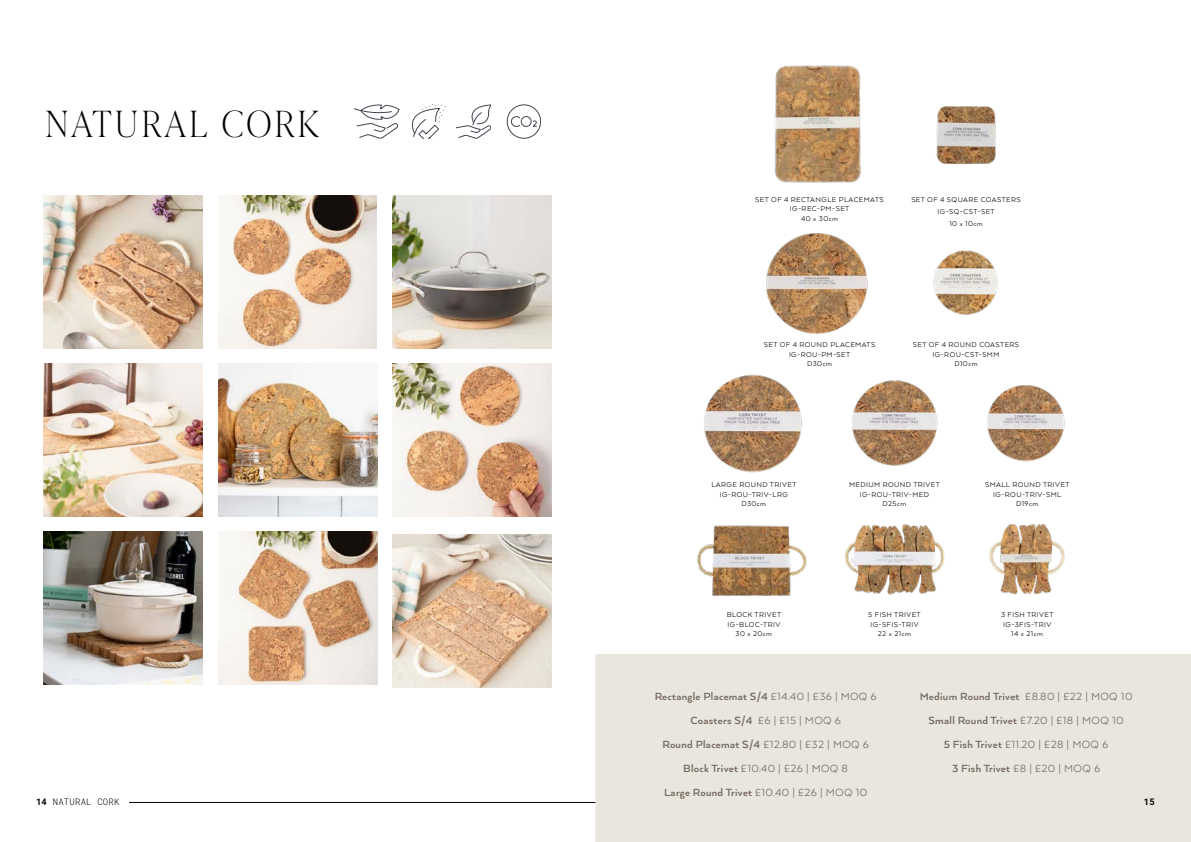
<style>
.page{position:relative;width:1191px;height:842px;background:#fff}
.page>*{position:absolute;margin:0;border:0;box-sizing:border-box;transform-origin:0 0}
.t1{font:100 36px "Ivy Presto Display";letter-spacing:.1em;color:#000}
.t2{font:700 12px/24px "Arquitecta W00";letter-spacing:.025em;color:#756961;text-align:center}
.t3{font:12px "Arquitecta";letter-spacing:.025em;color:#756961}
.t4{font:300 9px "Roboto Mono";letter-spacing:.02em;color:#000}
.t5{font:700 9px "Roboto Mono";color:#000}
.t6{font:8px/9.5px "Arquitecta";letter-spacing:.05em;color:#000;text-align:center}
.s1{font-family:"Arquitecta";font-weight:400}
.s2{font-family:"Arquitecta W00";font-weight:700}
.s3{font-weight:700}
</style>
<div class="page">
<div style="left:507px;top:105px;width:34px;height:33px;border:1px solid #43454f;border-radius:50%"></div>
<svg style="left:511px;top:116px;width:9px;height:11px"></svg>
<div style="left:521px;top:116px;width:10px;height:11px;border:1px solid #43454f;border-radius:50%"></div>
<svg style="left:533px;top:121px;width:4px;height:6px"></svg>
<svg style="left:355px;top:105px;width:44px;height:34px"></svg>
<svg style="left:412px;top:105px;width:33px;height:34px"></svg>
<svg style="left:457px;top:105px;width:34px;height:34px"></svg>
<img style="left:704px;top:374px;width:98px;height:99px">
<img style="left:845px;top:524px;width:100px;height:71px">
<img style="left:774px;top:65px;width:87px;height:118px">
<img style="left:936px;top:105px;width:60px;height:60px">
<img style="left:766px;top:233px;width:102px;height:101px">
<img style="left:933px;top:250px;width:65px;height:65px">
<img style="left:852px;top:380px;width:86px;height:86px">
<img style="left:987px;top:385px;width:78px;height:77px">
<img style="left:989px;top:523px;width:76px;height:72px">
<img style="left:697px;top:525px;width:110px;height:71px">
<div style="left:595px;top:654px;width:596px;height:188px;background:#e8e6dd"></div>
<img style="left:392px;top:363px;width:159px;height:153px">
<img style="left:218px;top:532px;width:159px;height:153px">
<img style="left:218px;top:196px;width:158px;height:153px">
<img style="left:44px;top:363px;width:159px;height:153px">
<img style="left:44px;top:532px;width:159px;height:153px">
<img style="left:218px;top:363px;width:159px;height:153px">
<img style="left:392px;top:196px;width:159px;height:153px">
<img style="left:392px;top:535px;width:159px;height:153px">
<img style="left:44px;top:196px;width:159px;height:153px">
<hr style="left:129px;top:802px;width:466px;height:1px;background:#000">
<h1 class="t1" style="left:45px;top:98px;width:275px">NATURAL CORK</h1>
<p class="t6" style="left:755px;top:194px;width:130px">SET OF 4 RECTANGLE PLACEMATS<br>IG-REC-PM-SET<br>40 x 30cm</p>
<p class="t6" style="left:911px;top:193px;width:111px;line-height:12px">SET OF 4 SQUARE COASTERS<br>IG-SQ-CST-SET<br>10 x 10cm</p>
<p class="t6" style="left:764px;top:340px;width:113px">SET OF 4 ROUND PLACEMATS<br>IG-ROU-PM-SET<br>D30cm</p>
<p class="t6" style="left:913px;top:340px;width:108px">SET OF 4 ROUND COASTERS<br>IG-ROU-CST-5MM<br>D10cm</p>
<p class="t6" style="left:711px;top:480px;width:87px">LARGE ROUND TRIVET<br>IG-ROU-TRIV-LRG<br>D30cm</p>
<p class="t6" style="left:726px;top:610px;width:56px">BLOCK TRIVET<br>IG-BLOC-TRIV<br>30 x 20cm</p>
<p class="t6" style="left:849px;top:480px;width:92px">MEDIUM ROUND TRIVET<br>IG-ROU-TRIV-MED<br>D25cm</p>
<p class="t6" style="left:985px;top:480px;width:86px">SMALL ROUND TRIVET<br>IG-ROU-TRIV-SML<br>D19cm</p>
<p class="t6" style="left:868px;top:610px;width:54px">5 FISH TRIVET<br>IG-5FIS-TRIV<br>22 x 21cm</p>
<p class="t6" style="left:1001px;top:610px;width:54px">3 FISH TRIVET<br>IG-3FIS-TRIV<br>14 x 21cm</p>
<h2 class="t2" style="left:654px;top:684px;width:223px">Rectangle Placemat S/4 <span class="s1">£14.40 | £36 | MOQ 6<br></span>Coasters S/4 <span class="s1">£6 | £15 | MOQ 6<br></span>Round Placemat S/4 <span class="s1">£12.80 | £32 | MOQ 6</span></h2>
<h2 class="t3" style="left:683px;top:761px;width:166px"><span class="s2">Block Trivet</span> £10.40 | £26 | MOQ 8</h2>
<h2 class="t2" style="left:664px;top:780px;width:205px">Large Round Trivet <span class="s1">£10.40 | £26 | MOQ 10</span></h2>
<h2 class="t2" style="left:919px;top:684px;width:214px">Medium Round Trivet <span class="s1">£8.80 | £22 | MOQ 10<br></span>Small Round Trivet <span class="s1">£7.20 | £18 | MOQ 10</span></h2>
<h2 class="t3" style="left:944px;top:737px;width:166px"><span class="s2">5 Fish Trivet</span> £11.20 | £28 | MOQ 6</h2>
<h2 class="t2" style="left:952px;top:756px;width:149px">3 Fish Trivet <span class="s1">£8 | £20 | MOQ 6</span></h2>
<p class="t4" style="left:36px;top:796px;width:85px"><span class="s3">14</span> NATURAL CORK</p>
<p class="t5" style="left:1144px;top:796px;width:12px">15</p>
</div>
